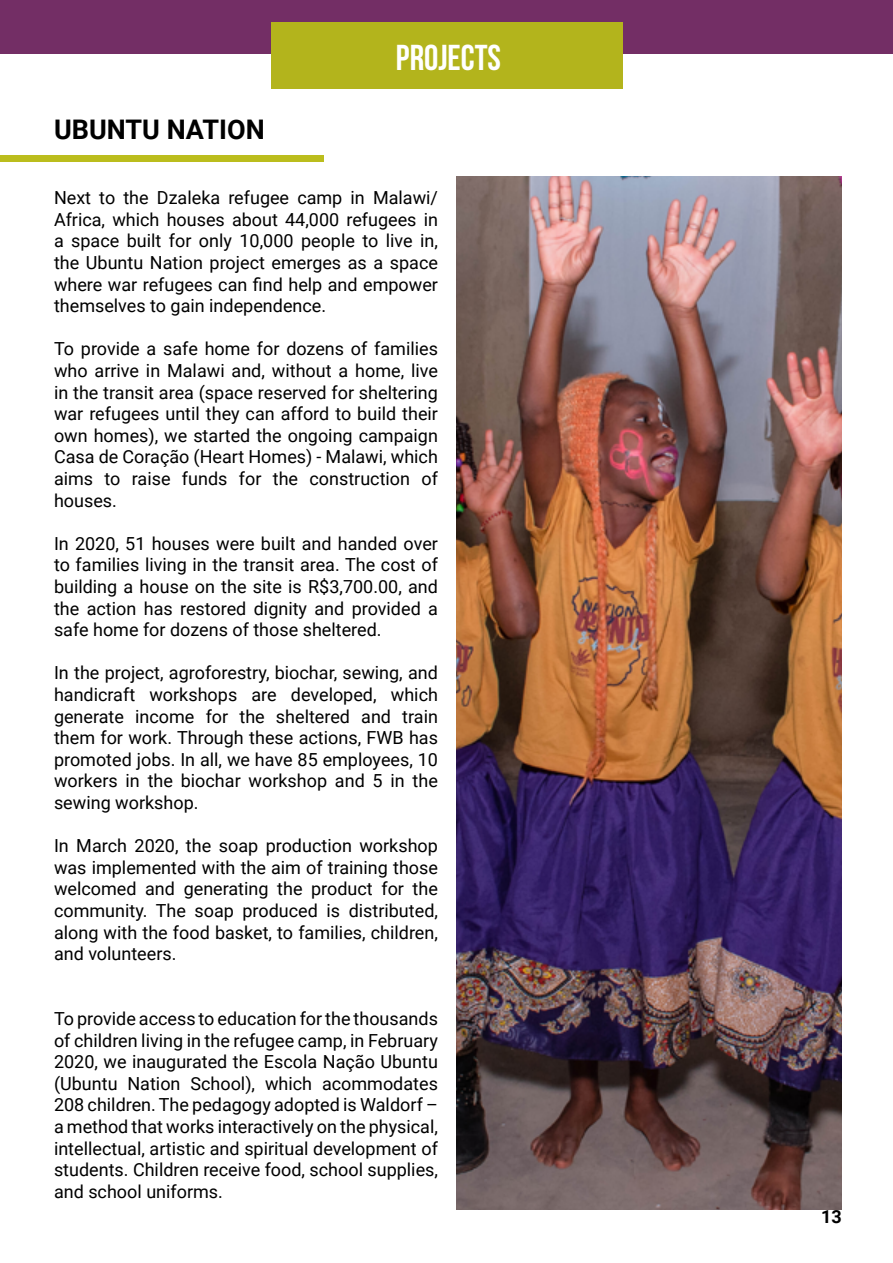
<style>
.page{position:relative;width:893px;height:1263px;background:#fff}
.page>*{position:absolute;margin:0;border:0;box-sizing:border-box;transform-origin:0 0}
.t1{font:700 36px "Bebas Neue";color:#fff}
.t2{font:700 27px "Roboto";color:#000}
.t3{font:18px/21.6px "Roboto";color:#000;text-align:justify}
.t4{font:700 18px "Roboto";color:#000}
</style>
<div class="page">
<div style="left:0;top:0;width:893px;height:54px;background:#732e65"></div>
<div style="left:0;top:155px;width:323px;height:7px;background:#bbbd1d"></div>
<div style="left:271px;top:22px;width:352px;height:67px;background:#b3b41c"></div>
<img style="left:457px;top:176px;width:385px;height:1034px">
<h2 class="t2" style="left:54px;top:111px;width:212px">UBUNTU NATION</h2>
<h1 class="t1" style="left:396px;top:38px;width:107px">PROJECTS</h1>
<p class="t3" style="left:54px;top:186px;width:385px">Next to the Dzaleka refugee camp in Malawi/ Africa, which houses about 44,000 refugees in a space built for only 10,000 people to live in, the Ubuntu Nation project emerges as a space where war refugees can find help and empower themselves to gain independence.</p>
<p class="t3" style="left:54px;top:337px;width:385px">To provide a safe home for dozens of families who arrive in Malawi and, without a home, live in the transit area (space reserved for sheltering war refugees until they can afford to build their own homes), we started the ongoing campaign Casa de Coração (Heart Homes) - Malawi, which aims to raise funds for the construction of houses.</p>
<p class="t3" style="left:54px;top:532px;width:385px">In 2020, 51 houses were built and handed over to families living in the transit area. The cost of building a house on the site is R$3,700.00, and the action has restored dignity and provided a safe home for dozens of those sheltered.</p>
<p class="t3" style="left:54px;top:661px;width:385px">In the project, agroforestry, biochar, sewing, and handicraft workshops are developed, which generate income for the sheltered and train them for work. Through these actions, FWB has promoted jobs. In all, we have 85 employees, 10 workers in the biochar workshop and 5 in the sewing workshop.</p>
<p class="t3" style="left:54px;top:834px;width:385px">In March 2020, the soap production workshop was implemented with the aim of training those welcomed and generating the product for the community. The soap produced is distributed, along with the food basket, to families, children, and volunteers.</p>
<p class="t3" style="left:54px;top:1007px;width:385px">To provide access to education for the thousands of children living in the refugee camp, in February 2020, we inaugurated the Escola Nação Ubuntu (Ubuntu Nation School), which acommodates 208 children. The pedagogy adopted is Waldorf – a method that works interactively on the physical, intellectual, artistic and spiritual development of students. Children receive food, school supplies, and school uniforms.</p>
<p class="t4" style="left:821px;top:1204px;width:22px">13</p>
</div>
